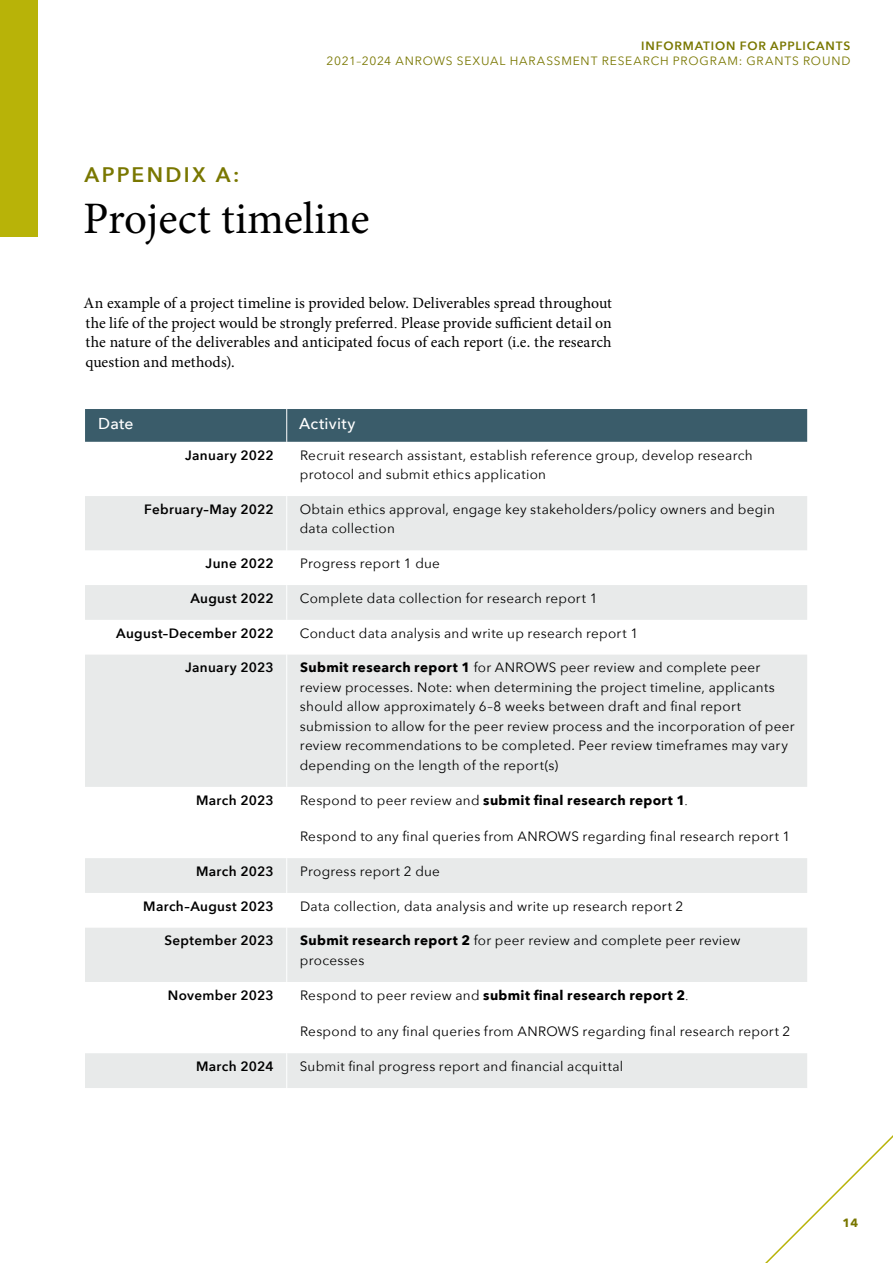
<style>
.page{position:relative;width:893px;height:1263px;background:#fff}
.page>*{position:absolute;margin:0;border:0;box-sizing:border-box;transform-origin:0 0}
.H1__Section_Head{font:45px "Minion Pro";color:#000}
.Sub_Heading{font:600 21px "Avenir Next";letter-spacing:.11em;color:#797700}
.Body_text{font:15.75px/19.5px "Minion Pro";letter-spacing:.005em;color:#000;text-align:justify}
.Table_heading_white{font:500 15.75px "Avenir Next";letter-spacing:.02em;color:#fff}
.Table_Copy{font:13.5px/19.5px "Avenir Next";letter-spacing:.02em;color:#000}
.Table_sub_heading{font:600 13.5px "Avenir Next";letter-spacing:.025em;color:#000}
.Table_Copy-2{font:700 13.5px "Avenir Next";letter-spacing:.025em;color:#000}
.t1{font:12px "Avenir Next";letter-spacing:.07em;color:#797700}
.t2{font:600 12px "Avenir Next";letter-spacing:.07em;color:#797700}
.t3{font:700 12px "Avenir Next";color:#797700}
.s1{font-family:"Times New Roman"}
.s2{font-weight:700}
.s3{font-weight:400}
.s4{font-family:"Times New Roman";font-weight:400}
</style>
<div class="page">
<svg style="left:765px;top:1135px;width:128px;height:128px"></svg>
<div style="left:0;top:0;width:38px;height:236px;background:#b8b308"></div>
<div style="left:85px;top:409px;width:722px;height:33px;background:#3a5c6a"></div>
<svg style="left:85px;top:496px;width:722px;height:592px;fill:#e8eaea"></svg>
<hr style="left:286px;top:409px;width:1px;height:33px;background:#fff">
<hr style="left:286px;top:496px;width:1px;height:54px;background:#fff">
<hr style="left:286px;top:550px;width:1px;height:35px;background:#fff">
<hr style="left:286px;top:585px;width:1px;height:35px;background:#fff">
<hr style="left:286px;top:620px;width:1px;height:35px;background:#fff">
<hr style="left:286px;top:655px;width:1px;height:132px;background:#fff">
<hr style="left:286px;top:787px;width:1px;height:71px;background:#fff">
<hr style="left:286px;top:858px;width:1px;height:35px;background:#fff">
<hr style="left:286px;top:893px;width:1px;height:35px;background:#fff">
<hr style="left:286px;top:928px;width:1px;height:54px;background:#fff">
<hr style="left:286px;top:982px;width:1px;height:71px;background:#fff">
<hr style="left:286px;top:1053px;width:1px;height:35px;background:#fff">
<p class="t2" style="left:641px;top:35px;width:211px">INFORMATION FOR APPLICANTS</p>
<p class="t1" style="left:327px;top:50px;width:525px">2021–2024 ANROWS SEXUAL HARASSMENT RESEARCH PROGRAM: GRANTS ROUND</p>
<p class="Sub_Heading" style="left:85px;top:157px;width:156px">APPENDIX A:</p>
<p class="H1__Section_Head" style="left:83px;top:189px;width:288px">Project timeline</p>
<p class="Body_text" style="left:84px;top:293px;width:530px">An example of a project timeline is provided below. Deliverables spread throughout the life of the project would be strongly preferred<span class="s1">.</span> Please provide sufficient detail on the nature of the deliverables and anticipated focus of each report (i.e. the research question and methods).</p>
<p class="Table_heading_white" style="left:98px;top:410px;width:37px">Date</p>
<p class="Table_heading_white" style="left:299px;top:410px;width:58px">Activity</p>
<p class="Table_sub_heading" style="left:185px;top:443px;width:90px">January 2022</p>
<p class="Table_Copy" style="left:300px;top:444px;width:454px">Recruit research assistant, establish reference group, develop research protocol and submit ethics application</p>
<p class="Table_sub_heading" style="left:144px;top:497px;width:131px">February–May 2022</p>
<p class="Table_Copy" style="left:300px;top:499px;width:477px">Obtain ethics approval, engage key stakeholders/policy owners and begin data collection</p>
<p class="Table_sub_heading" style="left:206px;top:552px;width:70px">June 2022</p>
<p class="Table_Copy" style="left:300px;top:553px;width:141px">Progress report 1 due</p>
<p class="Table_sub_heading" style="left:190px;top:586px;width:85px">August 2022</p>
<p class="Table_Copy" style="left:300px;top:588px;width:299px">Complete data collection for research report 1</p>
<p class="Table_sub_heading" style="left:116px;top:621px;width:159px">August–December 2022</p>
<p class="Table_Copy" style="left:300px;top:623px;width:340px">Conduct data analysis and write up research report 1</p>
<p class="Table_sub_heading" style="left:185px;top:656px;width:90px">January 2023</p>
<p class="Table_Copy" style="left:300px;top:657px;width:497px"><span class="s2">Submit research report 1</span> for ANROWS peer review and complete peer review processes. Note: when determining the project timeline, applicants should allow approximately 6–8 weeks between draft and final report submission to allow for the peer review process and the incorporation of peer review recommendations to be completed. Peer review timeframes may vary depending on the length of the report(s)</p>
<p class="Table_sub_heading" style="left:196px;top:788px;width:79px">March 2023</p>
<p class="Table_Copy-2" style="left:300px;top:788px;width:389px"><span class="s3">Respond to peer review and</span> submit final research report 1<span class="s4">.</span></p>
<p class="Table_Copy" style="left:300px;top:826px;width:492px">Respond to any final queries from ANROWS regarding final research report 1</p>
<p class="Table_sub_heading" style="left:196px;top:860px;width:79px">March 2023</p>
<p class="Table_Copy" style="left:300px;top:861px;width:141px">Progress report 2 due</p>
<p class="Table_sub_heading" style="left:143px;top:894px;width:132px">March–August 2023</p>
<p class="Table_Copy" style="left:300px;top:896px;width:385px">Data collection, data analysis and write up research report 2</p>
<p class="Table_sub_heading" style="left:164px;top:929px;width:111px">September 2023</p>
<p class="Table_Copy" style="left:300px;top:930px;width:442px"><span class="s2">Submit research report 2</span> for peer review and complete peer review processes</p>
<p class="Table_sub_heading" style="left:168px;top:983px;width:107px">November 2023</p>
<p class="Table_Copy-2" style="left:300px;top:983px;width:390px"><span class="s3">Respond to peer review and</span> submit final research report 2<span class="s4">.</span></p>
<p class="Table_Copy" style="left:300px;top:1021px;width:492px">Respond to any final queries from ANROWS regarding final research report 2</p>
<p class="Table_sub_heading" style="left:196px;top:1055px;width:79px">March 2024</p>
<p class="Table_Copy" style="left:300px;top:1056px;width:325px">Submit final progress report and financial acquittal</p>
<p class="t3" style="left:843px;top:1212px;width:17px">14</p>
</div>
